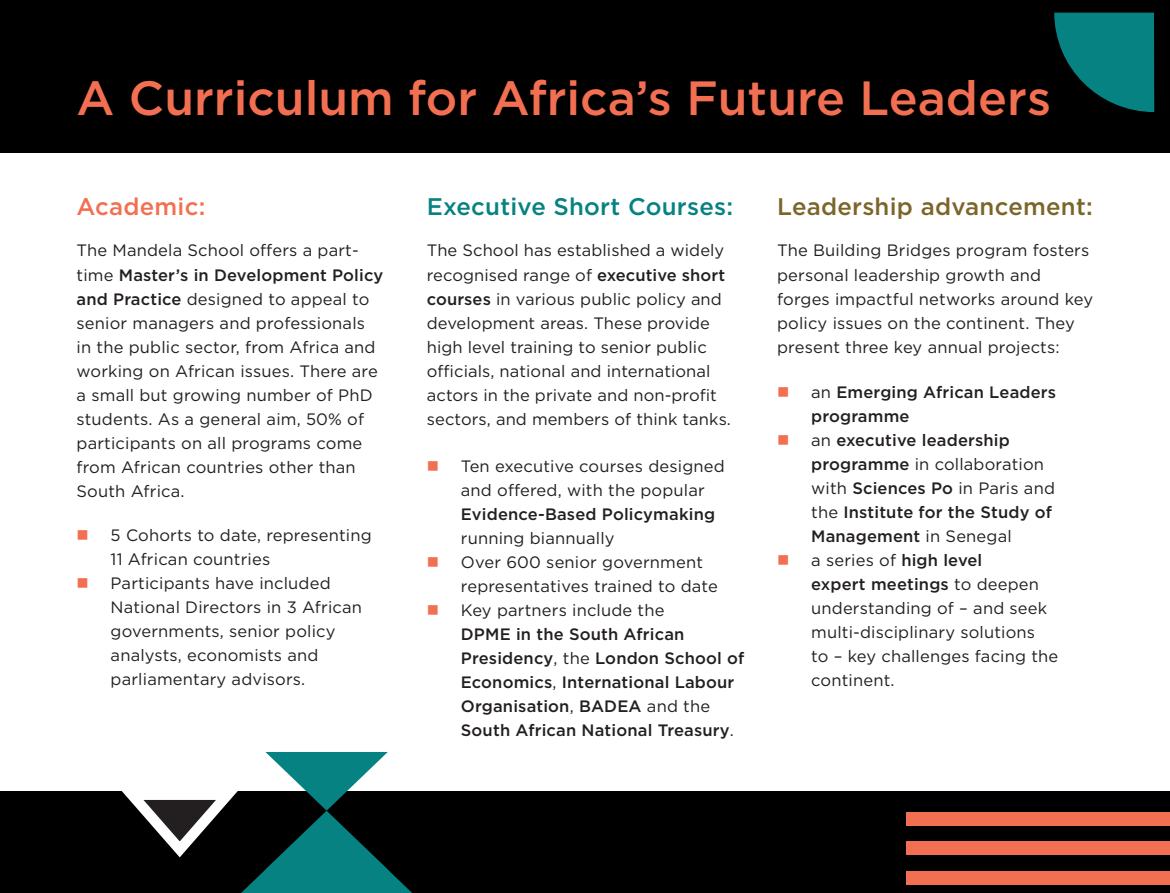
<style>
.page{position:relative;width:1170px;height:893px;background:#fff}
.page>*{position:absolute;margin:0;border:0;box-sizing:border-box;transform-origin:0 0}
.Heading_1{font:500 48px "Gotham";color:#f36f51}
.Heading_2{font:500 24px "Gotham";letter-spacing:.01em;color:#058281}
.Heading_2-2{font:500 24px "Gotham";letter-spacing:.01em;color:#7b6528}
.Heading_2-3{font:500 24px "Gotham";letter-spacing:.01em;color:#f36f51}
.Body_text_white{font:16.5px/24px "Gotham";letter-spacing:.01em;color:#231f20}
.t1{font:500 16.5px/24px "Gotham";letter-spacing:.01em;color:#231f20}
.s1{font-weight:500}
.s2{font-weight:400}
</style>
<div class="page">
<div style="left:0;top:0;width:1169px;height:893px;background:#000"></div>
<div style="left:0;top:153px;width:1169px;height:638px;background:#fff"></div>
<div style="left:906px;top:812px;width:263px;height:13px;background:#f36f51"></div>
<div style="left:906px;top:842px;width:263px;height:13px;background:#f36f51"></div>
<div style="left:906px;top:871px;width:263px;height:13px;background:#f36f51"></div>
<svg style="left:1054px;top:13px;width:100px;height:99px"></svg>
<svg style="left:122px;top:752px;width:290px;height:141px"></svg>
<p class="Heading_1" style="left:77px;top:67px;width:975px">A Curriculum for Africa’s Future Leaders</p>
<p class="Heading_2-3" style="left:77px;top:191px;width:130px">Academic:</p>
<p class="Body_text_white" style="left:77px;top:238px;width:308px">The Mandela School offers a part&shy;time <span class="s1">Master’s in Development Policy and Practice</span> designed to appeal to senior managers and professionals in the public sector, from Africa and working on African issues. There are a small but growing number of PhD students. As a general aim, 50% of participants on all programs come from African countries other than<br>South Africa.</p>
<p class="Body_text_white" style="left:111px;top:523px;width:262px">5 Cohorts to date, representing<br>11 African countries</p>
<p class="Body_text_white" style="left:111px;top:571px;width:253px">Participants have included<br>National Directors in 3 African governments, senior policy analysts, economists and parliamentary advisors.</p>
<p class="Heading_2" style="left:427px;top:191px;width:308px">Executive Short Courses:</p>
<p class="Body_text_white" style="left:427px;top:238px;width:305px">The School has established a widely recognised range of <span class="s1">executive short courses</span> in various public policy and development areas. These provide high level training to senior public officials, national and international actors in the private and non-profit sectors, and members of think tanks.</p>
<p class="Body_text_white" style="left:461px;top:454px;width:265px">Ten executive courses designed and offered, with the popular<br><span class="s1">Evidence-Based Policymaking </span>running biannually</p>
<p class="Body_text_white" style="left:461px;top:550px;width:258px">Over 600 senior government representatives trained to date</p>
<p class="t1" style="left:461px;top:598px;width:285px"><span class="s2">Key partners include the<br></span>DPME in the South African<br>Presidency<span class="s2">, the</span> London School of<br>Economics<span class="s2">,</span> International Labour<br>Organisation<span class="s2">,</span> BADEA <span class="s2">and the<br></span>South African National Treasury<span class="s2">.</span></p>
<p class="Heading_2-2" style="left:777px;top:191px;width:317px">Leadership advancement:</p>
<p class="Body_text_white" style="left:777px;top:238px;width:317px">The Building Bridges program fosters personal leadership growth and forges impactful networks around key policy issues on the continent. They present three key annual projects:</p>
<p class="t1" style="left:811px;top:380px;width:246px"><span class="s2">an</span> Emerging African Leaders programme</p>
<p class="t1" style="left:811px;top:428px;width:245px"><span class="s2">an</span> executive leadership programme <span class="s2">in collaboration with</span> Sciences Po <span class="s2">in Paris and the</span> Institute for the Study of<br>Management <span class="s2">in Senegal</span></p>
<p class="Body_text_white" style="left:811px;top:548px;width:248px">a series of <span class="s1">high level<br>expert meetings</span> to deepen understanding of – and seek multi-disciplinary solutions<br>to – key challenges facing the continent.</p>
</div>
